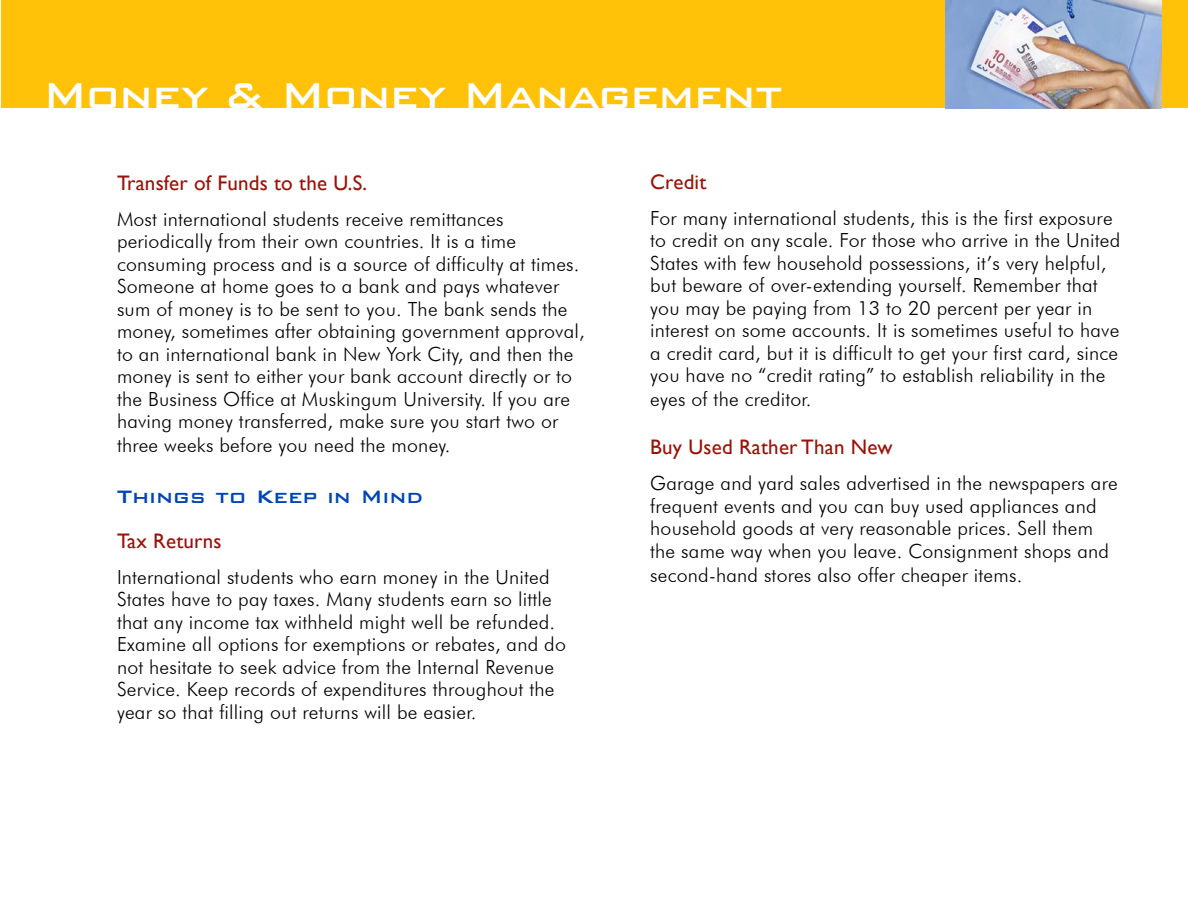
<style>
.page{position:relative;width:1188px;height:918px;background:#fff}
.page>*{position:absolute;margin:0;border:0;box-sizing:border-box;transform-origin:0 0}
.t1{font:500 48px "Bank Gothic BT";letter-spacing:-.025em;color:#fff}
.t2{font:500 24px "Bank Gothic BT";color:#0045b5}
.t3{font:21px "Gill Sans";letter-spacing:.01em;color:#991208}
.t4{font:300 19.5px/22.6px "Futura BT";letter-spacing:.01em;color:#000}
</style>
<div class="page">
<div style="left:1px;top:0;width:1187px;height:108px;background:#ffc208"></div>
<img style="left:946px;top:0;width:215px;height:108px">
<h1 class="t1" style="left:43px;top:70px;width:742px">Money &amp; Money Management</h1>
<p class="t3" style="left:117px;top:171px;width:252px">Transfer of Funds to the U.S.</p>
<p class="t4" style="left:117px;top:208px;width:469px">Most international students receive remittances periodically from their own countries. It is a time consuming process and is a source of difficulty at times.<br>Someone at home goes to a bank and pays whatever sum of money is to be sent to you. The bank sends the money, sometimes after obtaining government approval, to an international bank in New York City, and then the money is sent to either your bank account directly or to the Business Office at Muskingum University. If you are having money transferred, make sure you start two or three weeks before you need the money.</p>
<p class="t2" style="left:117px;top:484px;width:308px">Things to Keep in Mind</p>
<p class="t3" style="left:117px;top:528px;width:106px">Tax Returns</p>
<p class="t4" style="left:117px;top:565px;width:450px">International students who earn money in the United States have to pay taxes. Many students earn so little that any income tax withheld might well be refunded.<br>Examine all options for exemptions or rebates, and do not hesitate to seek advice from the Internal Revenue Service. Keep records of expenditures throughout the year so that filling out returns will be easier.</p>
<p class="t3" style="left:650px;top:169px;width:58px">Credit</p>
<p class="t4" style="left:650px;top:206px;width:472px">For many international students, this is the first exposure to credit on any scale. For those who arrive in the United States with few household possessions, it’s very helpful, but beware of over-extending yourself. Remember that you may be paying from 13 to 20 percent per year in interest on some accounts. It is sometimes useful to have a credit card, but it is difficult to get your first card, since you have no “credit rating” to establish reliability in the eyes of the creditor.</p>
<p class="t3" style="left:650px;top:435px;width:244px">Buy Used Rather Than New</p>
<p class="t4" style="left:650px;top:471px;width:469px">Garage and yard sales advertised in the newspapers are frequent events and you can buy used appliances and household goods at very reasonable prices. Sell them the same way when you leave. Consignment shops and second-hand stores also offer cheaper items.</p>
</div>
